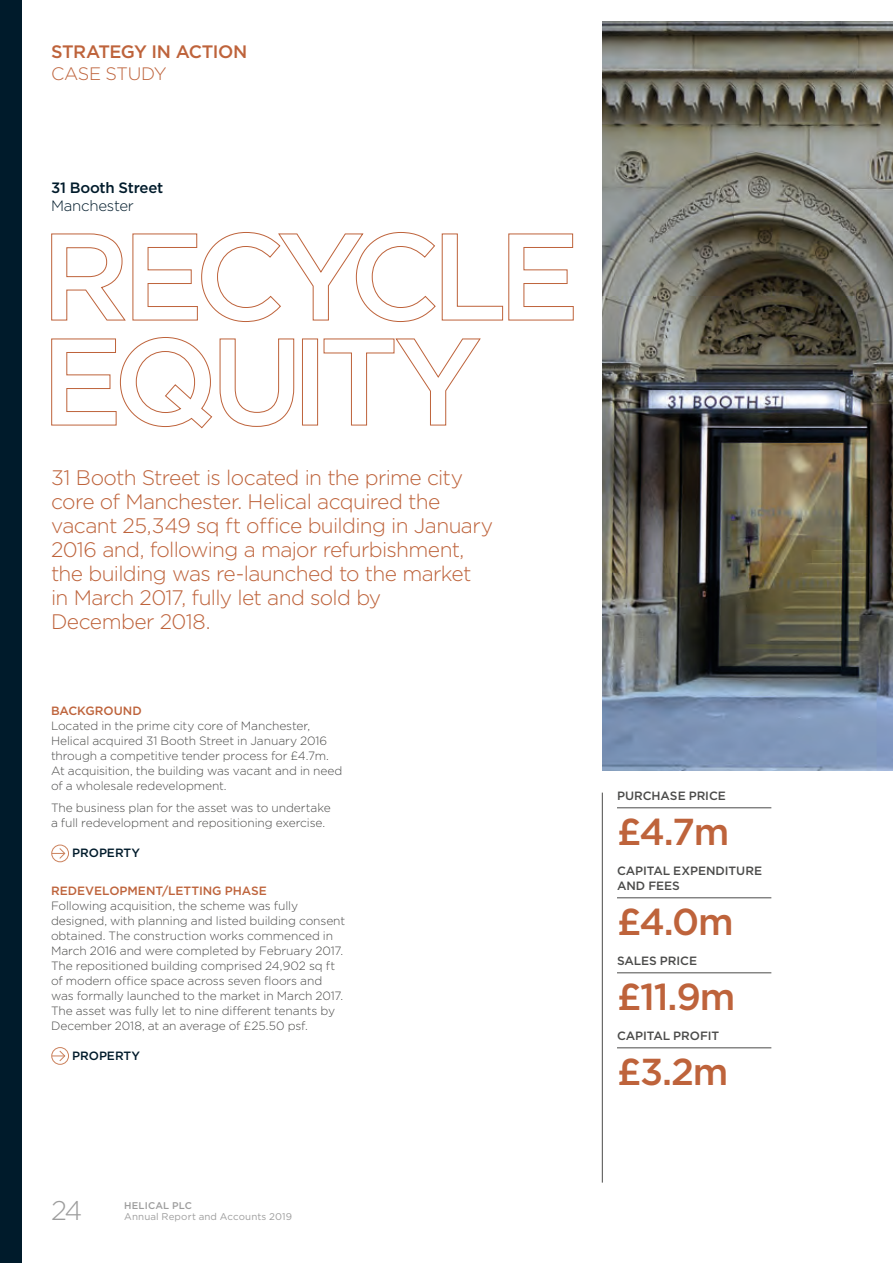
<style>
.page{position:relative;width:893px;height:1263px;background:#fff}
.page>*{position:absolute;margin:0;border:0;box-sizing:border-box;transform-origin:0 0}
.t1{font:500 37.5px "Gotham";color:#be633b}
.t2{font:300 27px "Gotham";color:#9d9d9d}
.t3{font:300 21px/24px "Gotham";letter-spacing:-.03em;color:#be633b}
.t4{font:500 18px "Gotham";letter-spacing:-.03em;color:#be633b}
.t5{font:300 18px "Gotham";letter-spacing:-.025em;color:#be633b}
.t6{font:500 15px "Gotham";letter-spacing:-.015em;color:#001b2b}
.t7{font:300 15px "Gotham";letter-spacing:-.015em;color:#001b2b}
.t8{font:300 12px/15px "Gotham";letter-spacing:-.01em;color:#4b4b4a}
.t9{font:500 12px/15px "Gotham";letter-spacing:-.005em;color:#4b4b4a}
.t10{font:500 12px "Gotham";color:#be633b}
.t11{font:500 12px "Gotham";letter-spacing:-.005em;color:#001b2b}
.t12{font:9.75px "Gotham";letter-spacing:.015em;color:#9d9d9d}
.t13{font:500 9.75px "Gotham";letter-spacing:.02em;color:#9d9d9d}
</style>
<div class="page">
<div style="left:0;top:0;width:21px;height:1263px;background:#001b2b"></div>
<hr style="left:602px;top:793px;width:1px;height:389px;background:#4b4b4a">
<img style="left:602px;top:21px;width:291px;height:750px">
<svg style="left:51px;top:233px;width:75px;height:88px"></svg>
<svg style="left:132px;top:232px;width:442px;height:90px"></svg>
<svg style="left:51px;top:337px;width:162px;height:92px"></svg>
<svg style="left:219px;top:338px;width:75px;height:89px"></svg>
<div style="left:302px;top:339px;width:16px;height:86px;border:1px solid #be633b"></div>
<svg style="left:323px;top:338px;width:158px;height:88px"></svg>
<div style="left:51px;top:845px;width:18px;height:17px;border:1px solid #cb815c;border-radius:50%"></div>
<svg style="left:52px;top:847px;width:14px;height:12px"></svg>
<div style="left:51px;top:1047px;width:18px;height:18px;border:1px solid #cb815c;border-radius:50%"></div>
<svg style="left:52px;top:1050px;width:14px;height:12px"></svg>
<hr style="left:617px;top:807px;width:154px;height:1px;background:#4b4b4a">
<hr style="left:617px;top:897px;width:154px;height:1px;background:#4b4b4a">
<hr style="left:617px;top:972px;width:154px;height:1px;background:#4b4b4a">
<hr style="left:617px;top:1047px;width:154px;height:1px;background:#4b4b4a">
<h3 class="t4" style="left:51px;top:39px;width:198px">STRATEGY IN ACTION</h3>
<h3 class="t5" style="left:51px;top:62px;width:117px">CASE STUDY</h3>
<p class="t6" style="left:51px;top:178px;width:114px">31 Booth Street</p>
<p class="t7" style="left:51px;top:196px;width:84px">Manchester</p>
<p class="t3" style="left:51px;top:465px;width:444px">31 Booth Street is located in the prime city core of Manchester. Helical acquired the vacant 25,349 sq ft office building in January 2016 and, following a major refurbishment, the building was re-launched to the market in March 2017, fully let and sold by<br>December 2018.</p>
<p class="t10" style="left:51px;top:703px;width:92px">BACKGROUND</p>
<p class="t8" style="left:51px;top:718px;width:293px">Located in the prime city core of Manchester, Helical acquired 31 Booth Street in January 2016 through a competitive tender process for £4.7m.<br>At acquisition, the building was vacant and in need of a wholesale redevelopment.</p>
<p class="t8" style="left:51px;top:800px;width:281px">The business plan for the asset was to undertake a full redevelopment and repositioning exercise.</p>
<p class="t11" style="left:72px;top:845px;width:69px">PROPERTY</p>
<p class="t10" style="left:51px;top:883px;width:217px">REDEVELOPMENT/LETTING PHASE</p>
<p class="t8" style="left:51px;top:898px;width:296px">Following acquisition, the scheme was fully designed, with planning and listed building consent obtained. The construction works commenced in March 2016 and were completed by February 2017.<br>The repositioned building comprised 24,902 sq ft of modern office space across seven floors and was formally launched to the market in March 2017.<br>The asset was fully let to nine different tenants by December 2018, at an average of £25.50 psf.</p>
<p class="t11" style="left:72px;top:1048px;width:69px">PROPERTY</p>
<h2 class="t2" style="left:51px;top:1193px;width:33px">24</h2>
<p class="t13" style="left:124px;top:1199px;width:69px">HELICAL PLC</p>
<p class="t12" style="left:124px;top:1210px;width:170px">Annual Report and Accounts 2019</p>
<p class="t9" style="left:617px;top:788px;width:110px">PURCHASE PRICE</p>
<h1 class="t1" style="left:617px;top:807px;width:114px">£4.7m</h1>
<p class="t9" style="left:617px;top:863px;width:147px">CAPITAL EXPENDITURE<br>AND FEES</p>
<h1 class="t1" style="left:617px;top:897px;width:118px">£4.0m</h1>
<p class="t9" style="left:617px;top:953px;width:82px">SALES PRICE</p>
<h1 class="t1" style="left:617px;top:972px;width:120px">£11.9m</h1>
<p class="t9" style="left:617px;top:1028px;width:104px">CAPITAL PROFIT</p>
<h1 class="t1" style="left:617px;top:1047px;width:113px">£3.2m</h1>
</div>
